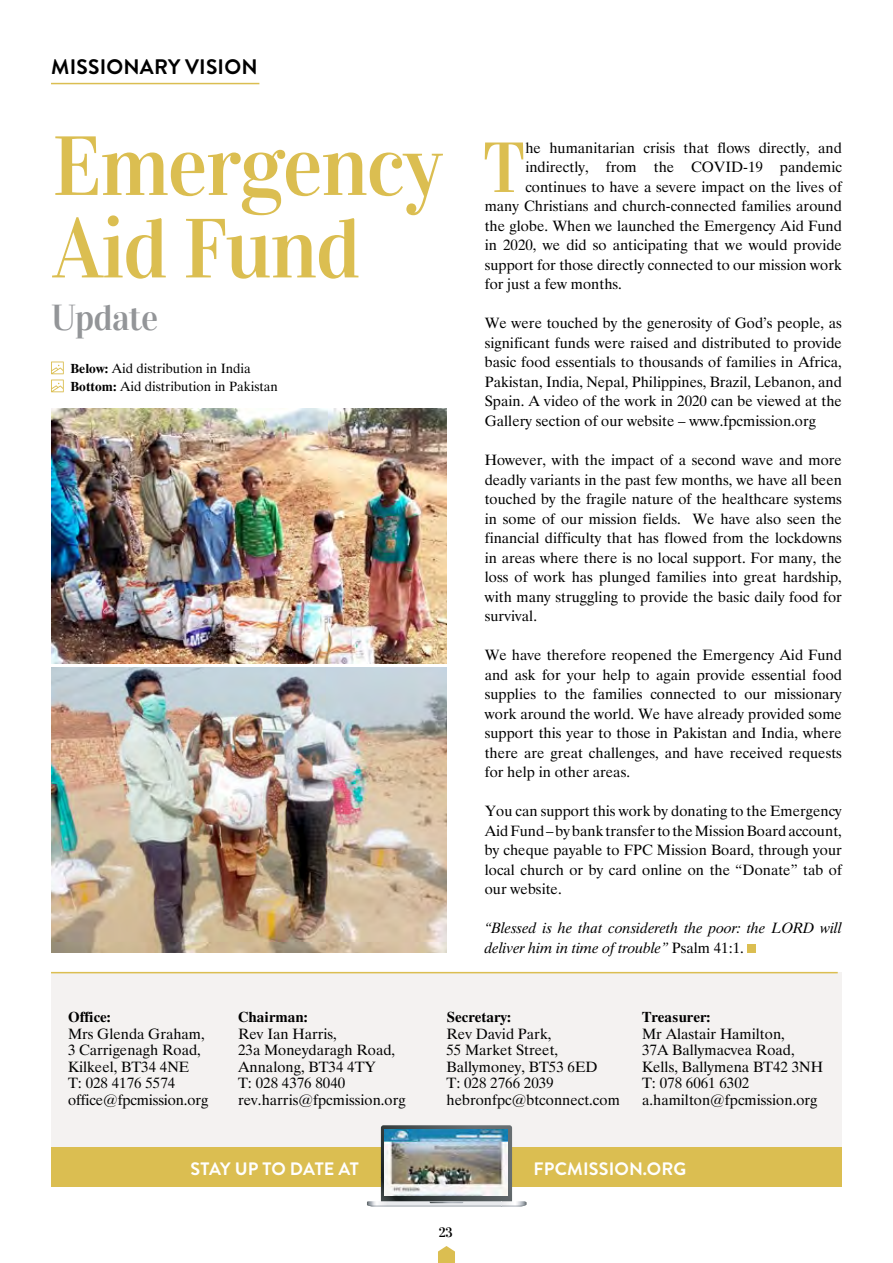
<style>
.page{position:relative;width:893px;height:1263px;background:#fff}
.page>*{position:absolute;margin:0;border:0;box-sizing:border-box;transform-origin:0 0}
.t1{font:84px/82.5px "Vidaloka";letter-spacing:-.025em;color:#dbbe51}
.t2{font:70.95px "Vidaloka";color:#dbbe51}
.t3{font:36px "Vidaloka";letter-spacing:-.025em;color:#939598}
.t4{font:700 21px "Brandon Grotesque";letter-spacing:.01em;color:#000}
.t5{font:700 18px "Brandon Grotesque";letter-spacing:.01em;color:#fff}
.t6{font:15px/19.5px "Tiempo";color:#000}
.t7{font:italic 15px/19.5px "Tiempo";color:#000}
.t8{font:700 15px "Tiempo";color:#000}
.t9{font:13.5px/18px "Tiempo";color:#000}
.t10{font:13.5px "Vidaloka";color:#000}
.s1{font-weight:700}
.s2{font-style:normal}
</style>
<div class="page">
<svg style="left:438px;top:1246px;width:17px;height:17px"></svg>
<div style="left:51px;top:973px;width:791px;height:204px;background:#f4f2f1"></div>
<hr style="left:51px;top:83px;width:208px;height:1px;background:#dbbe51">
<div style="left:51px;top:1146px;width:791px;height:40px;background:#dbbe51"></div>
<img style="left:367px;top:1125px;width:159px;height:82px">
<hr style="left:51px;top:972px;width:787px;height:1px;background:#dbbe51">
<div style="left:748px;top:944px;width:8px;height:8px;background:#dbbe51"></div>
<img style="left:51px;top:408px;width:395px;height:255px">
<img style="left:51px;top:668px;width:395px;height:284px">
<svg style="left:51px;top:361px;width:13px;height:31px"></svg>
<h3 class="t4" style="left:51px;top:52px;width:208px">MISSIONARY VISION</h3>
<h1 class="t1" style="left:52px;top:126px;width:392px">Emergency<br>Aid Fund</h1>
<h3 class="t3" style="left:51px;top:296px;width:109px">Update</h3>
<p class="t9" style="left:70px;top:359px;width:209px"><span class="s1">Below:</span> Aid distribution in India<br><span class="s1">Bottom:</span> Aid distribution in Pakistan</p>
<h2 class="t2" style="left:483px;top:125px;width:44px">T</h2>
<p class="t6" style="left:525px;top:138px;width:318px">he humanitarian crisis that flows directly, and</p>
<p class="t6" style="left:525px;top:157px;width:318px">indirectly, from the COVID-19 pandemic</p>
<p class="t6" style="left:525px;top:177px;width:318px">continues to have a severe impact on the lives of</p>
<p class="t6" style="left:485px;top:196px;width:359px">many Christians and church-connected families around</p>
<p class="t6" style="left:485px;top:216px;width:359px">the globe. When we launched the Emergency Aid Fund</p>
<p class="t6" style="left:485px;top:235px;width:359px">in 2020, we did so anticipating that we would provide</p>
<p class="t6" style="left:485px;top:255px;width:359px">support for those directly connected to our mission work</p>
<p class="t6" style="left:485px;top:274px;width:139px">for just a few months.</p>
<p class="t6" style="left:485px;top:313px;width:359px;text-align:justify">We were touched by the generosity of God’s people, as significant funds were raised and distributed to provide basic food essentials to thousands of families in Africa, Pakistan, India, Nepal, Philippines, Brazil, Lebanon, and Spain. A video of the work in 2020 can be viewed at the Gallery section of our website – www.fpcmission.org</p>
<p class="t6" style="left:485px;top:450px;width:359px;text-align:justify">However, with the impact of a second wave and more deadly variants in the past few months, we have all been touched by the fragile nature of the healthcare systems in some of our mission fields. We have also seen the financial difficulty that has flowed from the lockdowns in areas where there is no local support. For many, the loss of work has plunged families into great hardship, with many struggling to provide the basic daily food for survival.</p>
<p class="t6" style="left:485px;top:645px;width:359px;text-align:justify">We have therefore reopened the Emergency Aid Fund and ask for your help to again provide essential food supplies to the families connected to our missionary work around the world. We have already provided some support this year to those in Pakistan and India, where there are great challenges, and have received requests for help in other areas.</p>
<p class="t6" style="left:485px;top:801px;width:359px;text-align:justify">You can support this work by donating to the Emergency Aid Fund – by bank transfer to the Mission Board account, by cheque payable to FPC Mission Board, through your local church or by card online on the “Donate” tab of our website.</p>
<p class="t7" style="left:485px;top:918px;width:359px">“Blessed is he that considereth the poor: the LORD will deliver him in time of trouble” <span class="s2">Psalm 41:1.</span></p>
<p class="t8" style="left:68px;top:1008px;width:44px">Office:</p>
<p class="t6" style="left:68px;top:1025px;width:142px;line-height:16.5px">Mrs Glenda Graham,<br>3 Carrigenagh Road,<br>Kilkeel, BT34 4NE<br>T: 028 4176 5574 office@fpcmission.org</p>
<p class="t8" style="left:238px;top:1008px;width:71px">Chairman:</p>
<p class="t6" style="left:238px;top:1025px;width:169px;line-height:16.5px">Rev Ian Harris,<br>23a Moneydaragh Road,<br>Annalong, BT34 4TY<br>T: 028 4376 8040 rev.harris@fpcmission.org</p>
<p class="t8" style="left:446px;top:1008px;width:66px">Secretary:</p>
<p class="t6" style="left:446px;top:1025px;width:175px;line-height:16.5px">Rev David Park,<br>55 Market Street,<br>Ballymoney, BT53 6ED<br>T: 028 2766 2039 hebronfpc@btconnect.com</p>
<p class="t8" style="left:642px;top:1008px;width:70px">Treasurer:</p>
<p class="t6" style="left:642px;top:1025px;width:182px;line-height:16.5px">Mr Alastair Hamilton,<br>37A Ballymacvea Road,<br>Kells, Ballymena BT42 3NH<br>T: 078 6061 6302 a.hamilton@fpcmission.org</p>
<p class="t5" style="left:191px;top:1156px;width:167px">STAY UP TO DAT E AT</p>
<p class="t5" style="left:533px;top:1156px;width:154px">FPCMISSION.ORG</p>
<p class="t10" style="left:439px;top:1225px;width:15px">23</p>
</div>
